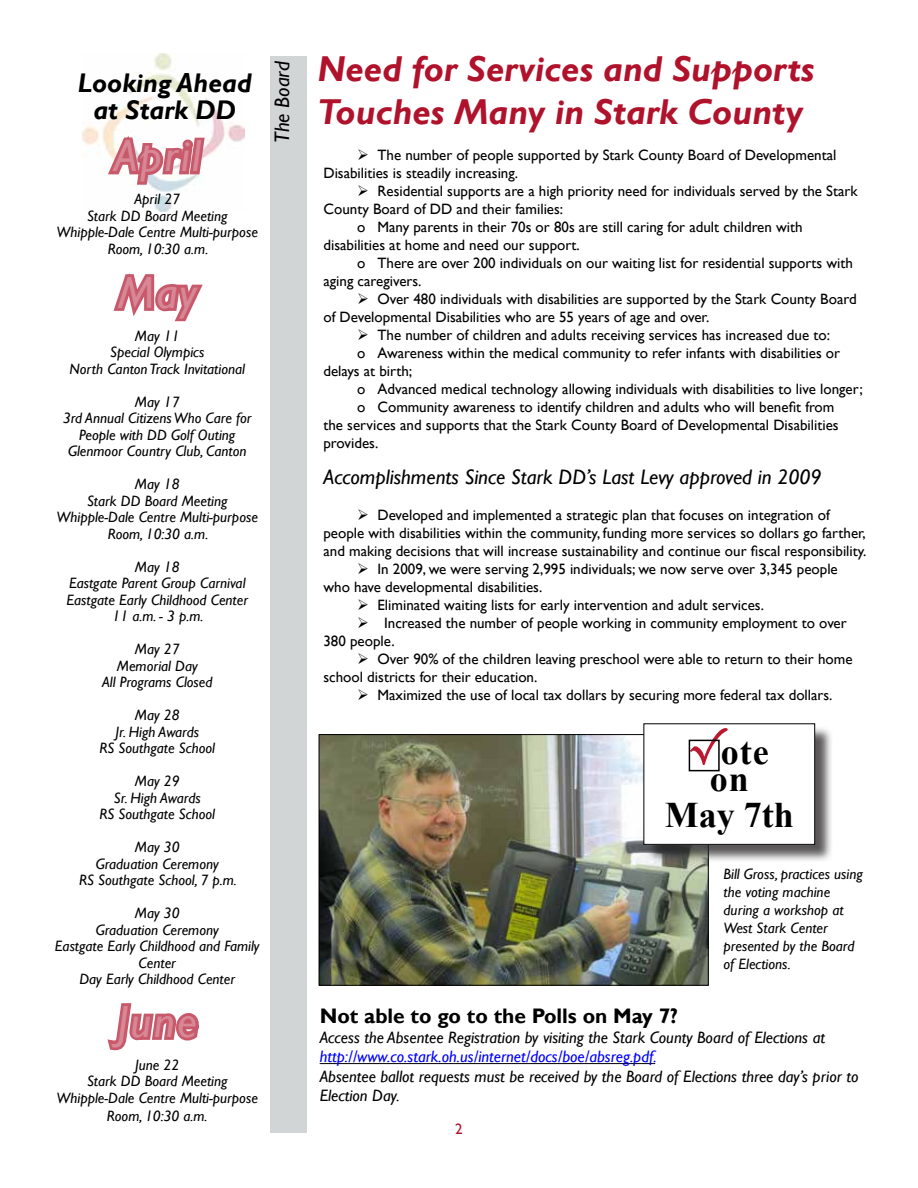
<style>
.page{position:relative;width:918px;height:1188px;background:#fff}
.page>*{position:absolute;margin:0;border:0;box-sizing:border-box;transform-origin:0 0}
.t1{font:italic 45px "Gill Sans";letter-spacing:.05em;color:#d88895}
.t2{font:italic 700 36px/43.2px "Gill Sans";color:#b0122c}
.t3{font:700 36px/27px "Times New Roman";color:#000;text-align:center}
.t4{font:italic 700 27px/27px "Gill Sans";color:#000;text-align:center}
.t5{font:italic 21px "Gill Sans";color:#000}
.t6{font:700 21px "Gill Sans";color:#000}
.t7{font:italic 16.5px/19.5px "Gill Sans";color:#000}
.t8{font:italic 16.5px "Gill Sans";color:#00f}
.t9{font:15px/18px "Gill Sans";color:#000}
.t10{font:italic 15px/16.5px "Gill Sans";color:#000;text-align:center}
.t11{font:15px "Gill Sans";color:#b0122c}
.s1{font-family:"Californian FB";font-size:54px;color:#bc1930}
</style>
<div class="page">
<img style="left:82px;top:54px;width:162px;height:158px">
<div style="left:270px;top:56px;width:37px;height:1077px;background:#d1d5d6"></div>
<svg style="left:103px;top:133px;width:105px;height:55px"></svg>
<svg style="left:113px;top:273px;width:90px;height:49px"></svg>
<svg style="left:107px;top:1003px;width:92px;height:48px"></svg>
<hr style="left:320px;top:1063px;width:335px;height:1px;background:#000">
<img style="left:321px;top:736px;width:385px;height:247px">
<div style="left:319px;top:734px;width:389px;height:251px;border:1px solid #000"></div>
<div style="left:646px;top:726px;width:187px;height:137px;background:#232021;opacity:.75"></div>
<div style="left:644px;top:724px;width:171px;height:120px;background:#fff"></div>
<div style="left:644px;top:724px;width:171px;height:121px;border:1px solid #000"></div>
<div style="left:689px;top:740px;width:31px;height:31px;border:2px solid #000"></div>
<h3 class="t4" style="left:78px;top:70px;width:176px">Looking Ahead at Stark DD</h3>
<h3 class="t5" style="left:270px;top:143px;width:83px;rotate:-90deg">The Board</h3>
<h1 class="t1" style="left:114px;top:130px;width:88px">April</h1>
<p class="t10" style="left:57px;top:191px;width:203px">April 27<br>Stark DD Board Meeting<br>Whipple-Dale Centre Multi-purpose<br>Room, 10:30 a.m.</p>
<h1 class="t1" style="left:118px;top:266px;width:81px">May</h1>
<p class="t10" style="left:70px;top:328px;width:177px">May 11<br>Special Olympics<br>North Canton Track Invitational</p>
<p class="t10" style="left:63px;top:394px;width:190px">May 17<br>3rd Annual Citizens Who Care for<br>People with DD Golf Outing<br>Glenmoor Country Club, Canton</p>
<p class="t10" style="left:57px;top:476px;width:203px">May 18<br>Stark DD Board Meeting<br>Whipple-Dale Centre Multi-purpose<br>Room, 10:30 a.m.</p>
<p class="t10" style="left:66px;top:559px;width:183px">May 18<br>Eastgate Parent Group Carnival<br>Eastgate Early Childhood Center<br>11 a.m. - 3 p.m.</p>
<p class="t10" style="left:102px;top:641px;width:112px">May 27<br>Memorial Day<br>All Programs Closed</p>
<p class="t10" style="left:100px;top:707px;width:117px">May 28<br>Jr. High Awards<br>RS Southgate School</p>
<p class="t10" style="left:100px;top:773px;width:117px">May 29<br>Sr. High Awards<br>RS Southgate School</p>
<p class="t10" style="left:79px;top:839px;width:159px">May 30<br>Graduation Ceremony<br>RS Southgate School, 7 p.m.</p>
<p class="t10" style="left:55px;top:905px;width:206px">May 30<br>Graduation Ceremony<br>Eastgate Early Childhood and Family<br>Center<br>Day Early Childhood Center</p>
<h1 class="t1" style="left:118px;top:995px;width:81px">June</h1>
<p class="t10" style="left:57px;top:1057px;width:203px">June 22<br>Stark DD Board Meeting<br>Whipple-Dale Centre Multi-purpose</p>
<p class="t10" style="left:107px;top:1108px;width:102px">Room, 10:30 a.m.</p>
<h2 class="t2" style="left:318px;top:48px;width:498px">Need for Services and Supports<br>Touches Many in Stark County</h2>
<p class="t9" style="left:323px;top:146px;width:514px;text-indent:34px">➢ The number of people supported by Stark County Board of Developmental<br>Disabilities is steadily increasing.</p>
<p class="t9" style="left:357px;top:182px;width:502px">➢ Residential supports are a high priority need for individuals served by the Stark</p>
<p class="t9" style="left:323px;top:200px;width:241px">County Board of DD and their families:</p>
<p class="t9" style="left:357px;top:218px;width:447px">o Many parents in their 70s or 80s are still caring for adult children with</p>
<p class="t9" style="left:323px;top:236px;width:258px">disabilities at home and need our support.</p>
<p class="t9" style="left:357px;top:254px;width:497px">o There are over 200 individuals on our waiting list for residential supports with</p>
<p class="t9" style="left:323px;top:272px;width:100px">aging caregivers.</p>
<p class="t9" style="left:323px;top:290px;width:535px;text-indent:34px">➢ Over 480 individuals with disabilities are supported by the Stark County Board of Developmental Disabilities who are 55 years of age and over.</p>
<p class="t9" style="left:357px;top:326px;width:474px">➢ The number of children and adults receiving services has increased due to:</p>
<p class="t9" style="left:357px;top:344px;width:485px">o Awareness within the medical community to refer infants with disabilities or</p>
<p class="t9" style="left:323px;top:362px;width:90px">delays at birth;</p>
<p class="t9" style="left:357px;top:380px;width:507px">o Advanced medical technology allowing individuals with disabilities to live longer;</p>
<p class="t9" style="left:357px;top:398px;width:479px">o Community awareness to identify children and adults who will benefit from</p>
<p class="t9" style="left:323px;top:416px;width:517px">the services and supports that the Stark County Board of Developmental Disabilities</p>
<p class="t9" style="left:323px;top:434px;width:56px">provides.</p>
<h3 class="t5" style="left:323px;top:465px;width:499px">Accomplishments Since Stark DD’s Last Levy approved in 2009</h3>
<p class="t9" style="left:323px;top:506px;width:545px;text-align:center">➢ Developed and implemented a strategic plan that focuses on integration of<br>people with disabilities within the community, funding more services so dollars go farther, and making decisions that will increase sustainability and continue our fiscal responsibility.</p>
<p class="t9" style="left:323px;top:560px;width:516px;text-indent:34px">➢ In 2009, we were serving 2,995 individuals; we now serve over 3,345 people who have developmental disabilities.</p>
<p class="t9" style="left:357px;top:596px;width:408px">➢ Eliminated waiting lists for early intervention and adult services.</p>
<p class="t9" style="left:323px;top:614px;width:525px;text-indent:34px">➢ Increased the number of people working in community employment to over<br>380 people.</p>
<p class="t9" style="left:323px;top:650px;width:531px;text-indent:34px">➢ Over 90% of the children leaving preschool were able to return to their home school districts for their education.</p>
<p class="t9" style="left:357px;top:686px;width:477px">➢ Maximized the use of local tax dollars by securing more federal tax dollars.</p>
<h2 class="t3" style="left:690px;top:738px;width:80px"><span class="s1">√</span>ote on</h2>
<h2 class="t3" style="left:665px;top:801px;width:130px">May 7th</h2>
<p class="t10" style="left:724px;top:865px;width:141px;line-height:18px;text-align:left">Bill Gross, practices using the voting machine during a workshop at<br>West Stark Center presented by the Board of Elections.</p>
<h3 class="t6" style="left:320px;top:1004px;width:360px">Not able to go to the Polls on May 7?</h3>
<p class="t7" style="left:320px;top:1028px;width:507px">Access the Absentee Registration by visiting the Stark County Board of Elections at</p>
<p class="t8" style="left:320px;top:1047px;width:339px">http://www.co.stark.oh.us/internet/docs/boe/absreg.pdf.</p>
<p class="t7" style="left:320px;top:1067px;width:540px">Absentee ballot requests must be received by the Board of Elections three day’s prior to<br>Election Day.</p>
<p class="t11" style="left:455px;top:1120px;width:9px">2</p>
</div>
